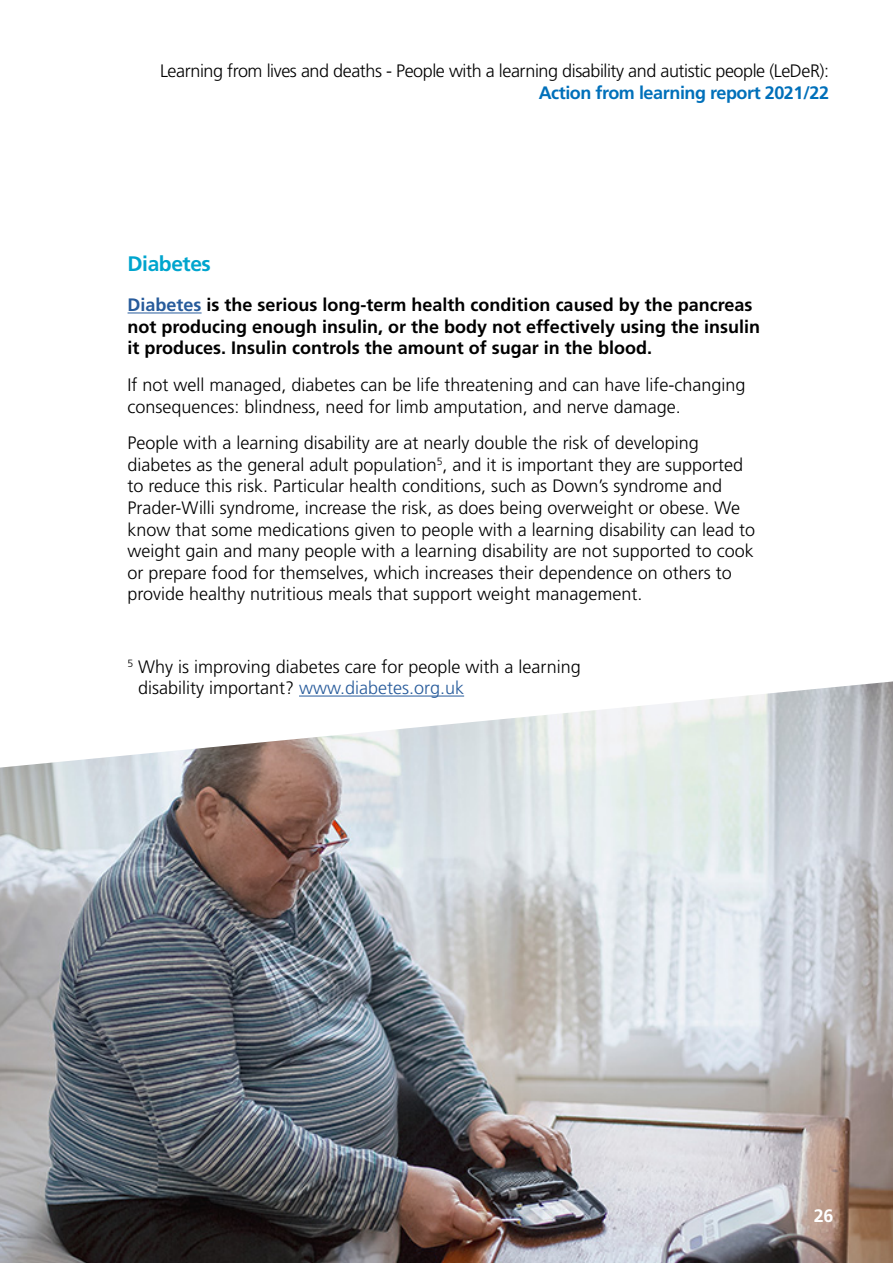
<style>
.page{position:relative;width:893px;height:1263px;background:#fff}
.page>*{position:absolute;margin:0;border:0;box-sizing:border-box;transform-origin:0 0}
.t1{font:700 21px "Frutiger LT Std";letter-spacing:-.02em;color:#00a5ce}
.t2{font:300 18px/21.6px "Frutiger LT Std";color:#000}
.t3{font:700 18px/21.6px "Frutiger LT Std";color:#000}
.t4{font:300 18px "Frutiger LT Std";letter-spacing:-.025em;color:#000}
.t5{font:700 18px "Frutiger LT Std";letter-spacing:-.025em;color:#0070ba}
.t6{font:700 18px "Frutiger LT Std";color:#fff}
.s1{color:#275b9b}
</style>
<div class="page">
<img style="left:0;top:681px;width:893px;height:582px">
<hr style="left:128px;top:312px;width:74px;height:1px;background:#275b9b">
<hr style="left:299px;top:696px;width:165px;height:1px;background:#275b9b">
<p class="t4" style="left:160px;top:61px;width:671px">Learning from lives and deaths - People with a learning disability and autistic people (LeDeR):</p>
<p class="t5" style="left:539px;top:82px;width:292px">Action from learning report 2021/22</p>
<p class="t1" style="left:128px;top:251px;width:85px">Diabetes</p>
<p class="t3" style="left:128px;top:294px;width:634px"><span class="s1">Diabetes</span> is the serious long-term health condition caused by the pancreas not producing enough insulin, or the body not effectively using the insulin it produces. Insulin controls the amount of sugar in the blood.</p>
<p class="t2" style="left:128px;top:374px;width:619px">If not well managed, diabetes can be life threatening and can have life-changing consequences: blindness, need for limb amputation, and nerve damage.</p>
<p class="t2" style="left:128px;top:432px;width:629px">People with a learning disability are at nearly double the risk of developing diabetes as the general adult population<sup>5</sup>, and it is important they are supported to reduce this risk. Particular health conditions, such as Down’s syndrome and Prader-Willi syndrome, increase the risk, as does being overweight or obese. We know that some medications given to people with a learning disability can lead to weight gain and many people with a learning disability are not supported to cook or prepare food for themselves, which increases their dependence on others to provide healthy nutritious meals that support weight management.</p>
<p class="t2" style="left:138px;top:656px;width:444px;text-indent:-10px"><sup>5</sup> Why is improving diabetes care for people with a learning disability important? <span class="s1">www.diabetes.org.uk</span></p>
<p class="t6" style="left:814px;top:1206px;width:21px">26</p>
</div>
